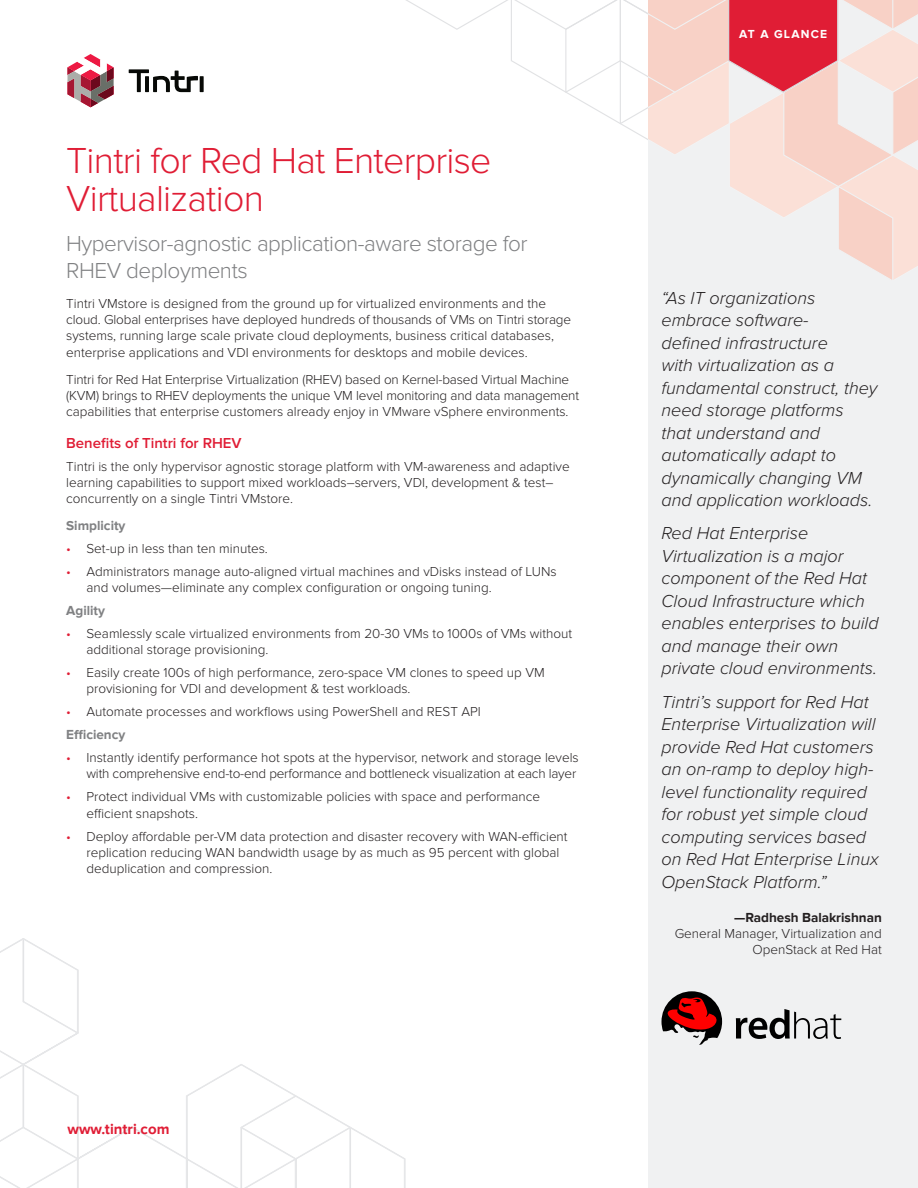
<style>
.page{position:relative;width:918px;height:1188px;background:#fff}
.page>*{position:absolute;margin:0;border:0;box-sizing:border-box;transform-origin:0 0}
.t1{font:300 37.5px/37.5px "Proxima Nova";letter-spacing:-.02em;color:#e01d35}
.SubTitle{font:300 22.5px/27px "Proxima Nova";letter-spacing:-.02em;color:#808183}
.Highlights_Quote{font:italic 300 18px/22.5px "Proxima Nova";color:#231f20}
.Subhead{font:600 15px "Proxima Nova";color:#e01d35}
.t2{font:700 15px "Proxima Nova";color:#e01d35}
.Body{font:300 13.5px/16.2px "Proxima Nova";color:#231f20}
.Attribution_Role{font:300 13.5px/16.2px "Proxima Nova";color:#231f20;text-align:right}
.Secondary_Subhead{font:700 13.5px "Proxima Nova";color:#808183}
.Attribution{font:700 13.5px "Proxima Nova";color:#231f20}
.t3{font:700 12px "Proxima Nova";letter-spacing:.1em;color:#fff}
.s1{color:#e01d35}
</style>
<div class="page">
<div style="left:648px;top:0;width:270px;height:1188px;background:#f0f1f2"></div>
<svg style="left:0;top:938px;width:406px;height:250px"></svg>
<svg style="left:200px;top:76px;width:4px;height:16px"></svg>
<svg style="left:129px;top:69px;width:69px;height:23px"></svg>
<svg style="left:68px;top:54px;width:46px;height:53px"></svg>
<svg style="left:406px;top:0;width:512px;height:280px"></svg>
<svg style="left:662px;top:991px;width:60px;height:54px"></svg>
<svg style="left:736px;top:1009px;width:105px;height:30px"></svg>
<p class="t1" style="left:66px;top:142px;width:427px">Tintri for Red Hat Enterprise<br>Virtualization</p>
<p class="SubTitle" style="left:66px;top:230px;width:463px">Hypervisor-agnostic application-aware storage for<br>RHEV deployments</p>
<p class="Body" style="left:66px;top:295px;width:506px">Tintri VMstore is designed from the ground up for virtualized environments and the cloud. Global enterprises have deployed hundreds of thousands of VMs on Tintri storage systems, running large scale private cloud deployments, business critical databases, enterprise applications and VDI environments for desktops and mobile devices.</p>
<p class="Body" style="left:66px;top:371px;width:514px">Tintri for Red Hat Enterprise Virtualization (RHEV) based on Kernel-based Virtual Machine (KVM) brings to RHEV deployments the unique VM level monitoring and data management capabilities that enterprise customers already enjoy in VMware vSphere environments.</p>
<p class="Subhead" style="left:66px;top:434px;width:177px">Benefits of Tintri for RHEV</p>
<p class="Body" style="left:66px;top:458px;width:505px">Tintri is the only hypervisor agnostic storage platform with VM-awareness and adaptive learning capabilities to support mixed workloads–servers, VDI, development &amp; test– concurrently on a single Tintri VMstore.</p>
<p class="Secondary_Subhead" style="left:66px;top:518px;width:61px">Simplicity</p>
<p class="Body" style="left:66px;top:541px;width:203px"><span class="s1">•</span> Set-up in less than ten minutes.</p>
<p class="Body" style="left:86px;top:564px;width:472px;text-indent:-20px"><span class="s1">•</span> Administrators manage auto-aligned virtual machines and vDisks instead of LUNs and volumes—eliminate any complex configuration or ongoing tuning.</p>
<p class="Secondary_Subhead" style="left:66px;top:603px;width:40px">Agility</p>
<p class="Body" style="left:86px;top:626px;width:487px;text-indent:-20px"><span class="s1">•</span> Seamlessly scale virtualized environments from 20-30 VMs to 1000s of VMs without additional storage provisioning.</p>
<p class="Body" style="left:86px;top:665px;width:460px;text-indent:-20px"><span class="s1">•</span> Easily create 100s of high performance, zero-space VM clones to speed up VM provisioning for VDI and development &amp; test workloads.</p>
<p class="Body" style="left:66px;top:704px;width:416px"><span class="s1">•</span> Automate processes and workflows using PowerShell and REST API</p>
<p class="Secondary_Subhead" style="left:66px;top:727px;width:61px">Efficiency</p>
<p class="Body" style="left:66px;top:750px;width:514px;text-align:right"><span class="s1">•</span> Instantly identify performance hot spots at the hypervisor, network and storage levels with comprehensive end-to-end performance and bottleneck visualization at each layer</p>
<p class="Body" style="left:86px;top:789px;width:455px;text-indent:-20px"><span class="s1">•</span> Protect individual VMs with customizable policies with space and performance efficient snapshots.</p>
<p class="Body" style="left:86px;top:828px;width:483px;text-indent:-20px"><span class="s1">•</span> Deploy affordable per-VM data protection and disaster recovery with WAN-efficient replication reducing WAN bandwidth usage by as much as 95 percent with global deduplication and compression.</p>
<p class="t2" style="left:68px;top:1120px;width:103px">www.tintri.com</p>
<p class="t3" style="left:739px;top:27px;width:89px">AT A GLANCE</p>
<p class="Highlights_Quote" style="left:662px;top:287px;width:218px">“As IT organizations embrace software-<br>defined infrastructure<br>with virtualization as a fundamental construct, they need storage platforms that understand and automatically adapt to dynamically changing VM and application workloads.</p>
<p class="Highlights_Quote" style="left:662px;top:523px;width:219px">Red Hat Enterprise<br>Virtualization is a major component of the Red Hat<br>Cloud Infrastructure which enables enterprises to build and manage their own private cloud environments.</p>
<p class="Highlights_Quote" style="left:662px;top:691px;width:219px">Tintri’s support for Red Hat<br>Enterprise Virtualization will provide Red Hat customers an on-ramp to deploy high&shy;level functionality required for robust yet simple cloud computing services based on Red Hat Enterprise Linux<br>OpenStack Platform.”</p>
<p class="Attribution" style="left:734px;top:909px;width:149px">—Radhesh Balakrishnan</p>
<p class="Attribution_Role" style="left:675px;top:925px;width:209px">General Manager, Virtualization and<br>OpenStack at Red Hat</p>
</div>
